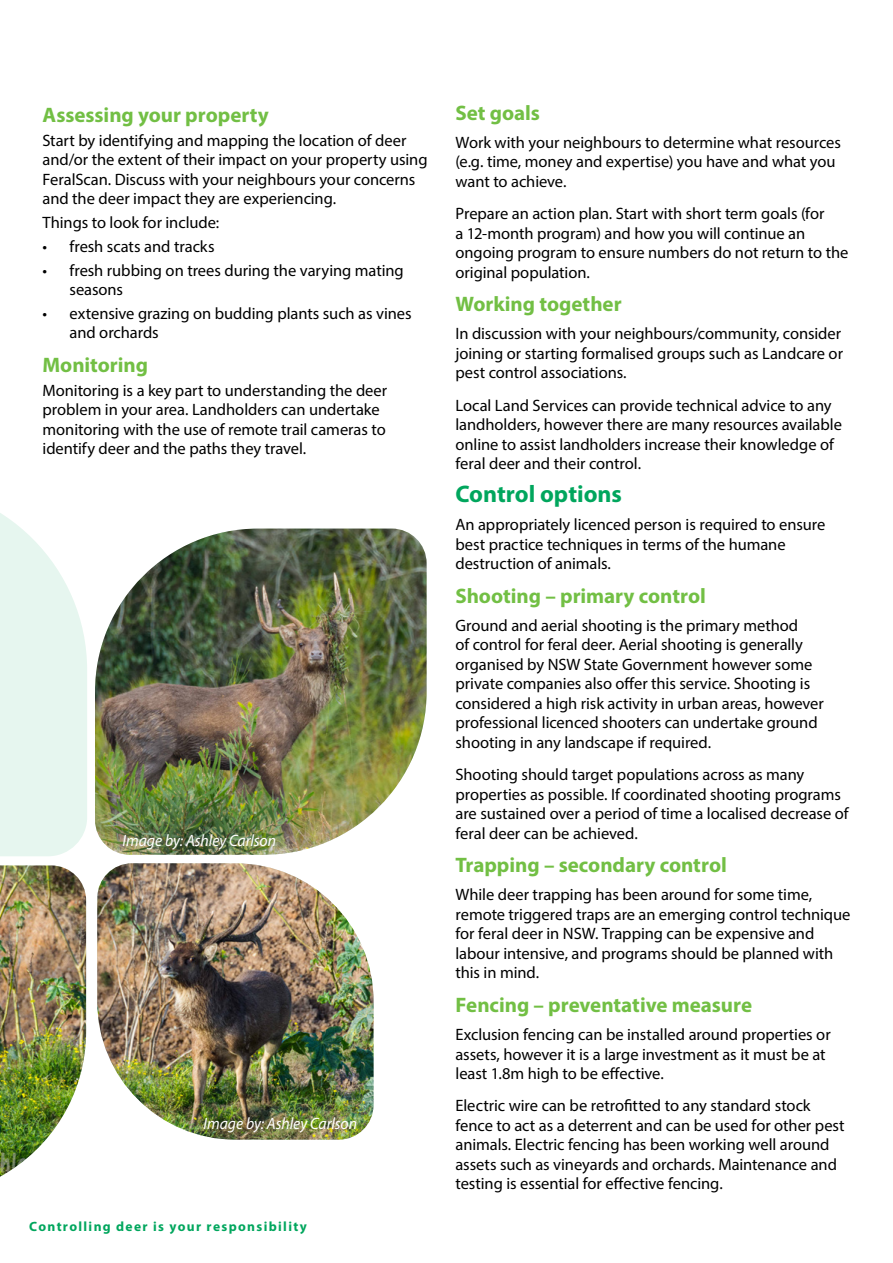
<style>
.page{position:relative;width:893px;height:1263px;background:#fff}
.page>*{position:absolute;margin:0;border:0;box-sizing:border-box;transform-origin:0 0}
.header1{font:700 24px "Myriad Pro";color:#00a65d}
.header_2{font:700 21px "Myriad Pro";color:#72bf44}
.text{font:16.5px/19.5px "Myriad Pro";letter-spacing:-.005em;color:#000}
.header_2-2{font:16.5px/19.5px "Myriad Pro";color:#000}
.body_text{font:italic 16.5px "Myriad Pro";letter-spacing:-.005em;color:#fff;scale:.95 1}
.t1{font:700 13.5px "Myriad Pro";letter-spacing:.1em;color:#00a65d}
</style>
<div class="page">
<svg style="left:0;top:513px;width:87px;height:343px;background:#e9f7f1"></svg>
<img style="left:95px;top:529px;width:332px;height:326px">
<img style="left:0;top:863px;width:374px;height:314px">
<p class="header_2" style="left:43px;top:101px;width:228px">Assessing your property</p>
<p class="header_2-2" style="left:43px;top:130px;width:387px">Start by identifying and mapping the location of deer and/or the extent of their impact on your property using FeralScan. Discuss with your neighbours your concerns and the deer impact they are experiencing.</p>
<p class="text" style="left:43px;top:213px;width:178px">Things to look for include:</p>
<p class="text" style="left:43px;top:236px;width:174px">• fresh scats and tracks</p>
<p class="text" style="left:70px;top:260px;width:336px;text-indent:-27px">• fresh rubbing on trees during the varying mating seasons</p>
<p class="text" style="left:70px;top:303px;width:344px;text-indent:-27px">• extensive grazing on budding plants such as vines and orchards</p>
<p class="header_2" style="left:43px;top:351px;width:107px">Monitoring</p>
<p class="header_2-2" style="left:43px;top:380px;width:346px">Monitoring is a key part to understanding the deer problem in your area. Landholders can undertake monitoring with the use of remote trail cameras to identify deer and the paths they travel.</p>
<p class="body_text" style="left:123px;top:830px;width:163px">Image by: Ashley Carlson</p>
<p class="body_text" style="left:204px;top:1113px;width:163px">Image by: Ashley Carlson</p>
<p class="t1" style="left:29px;top:1217px;width:279px">Controlling deer is your responsibility</p>
<p class="header_2" style="left:455px;top:99px;width:86px">Set goals</p>
<p class="text" style="left:455px;top:132px;width:387px">Work with your neighbours to determine what resources (e.g. time, money and expertise) you have and what you want to achieve.</p>
<p class="text" style="left:455px;top:203px;width:394px">Prepare an action plan. Start with short term goals (for<br>a 12-month program) and how you will continue an ongoing program to ensure numbers do not return to the original population.</p>
<p class="header_2" style="left:455px;top:290px;width:168px">Working together</p>
<p class="text" style="left:455px;top:324px;width:389px;text-align:justify">In discussion with your neighbours/community, consider joining or starting formalised groups such as Landcare or pest control associations.</p>
<p class="text" style="left:455px;top:395px;width:388px">Local Land Services can provide technical advice to any landholders, however there are many resources available online to assist landholders increase their knowledge of feral deer and their control.</p>
<p class="header1" style="left:455px;top:478px;width:168px">Control options</p>
<p class="text" style="left:455px;top:515px;width:371px">An appropriately licenced person is required to ensure best practice techniques in terms of the humane destruction of animals.</p>
<p class="header_2" style="left:455px;top:582px;width:252px">Shooting – primary control</p>
<p class="text" style="left:455px;top:615px;width:370px">Ground and aerial shooting is the primary method<br>of control for feral deer. Aerial shooting is generally organised by NSW State Government however some private companies also offer this service. Shooting is considered a high risk activity in urban areas, however professional licenced shooters can undertake ground shooting in any landscape if required.</p>
<p class="text" style="left:455px;top:764px;width:395px">Shooting should target populations across as many properties as possible. If coordinated shooting programs are sustained over a period of time a localised decrease of feral deer can be achieved.</p>
<p class="header_2" style="left:455px;top:851px;width:273px">Trapping – secondary control</p>
<p class="text" style="left:455px;top:885px;width:396px">While deer trapping has been around for some time, remote triggered traps are an emerging control technique for feral deer in NSW. Trapping can be expensive and labour intensive, and programs should be planned with this in mind.</p>
<p class="header_2" style="left:455px;top:991px;width:298px">Fencing – preventative measure</p>
<p class="text" style="left:455px;top:1024px;width:377px">Exclusion fencing can be installed around properties or assets, however it is a large investment as it must be at least 1.8m high to be effective.</p>
<p class="text" style="left:455px;top:1096px;width:391px">Electric wire can be retrofitted to any standard stock fence to act as a deterrent and can be used for other pest animals. Electric fencing has been working well around assets such as vineyards and orchards. Maintenance and testing is essential for effective fencing.</p>
</div>
